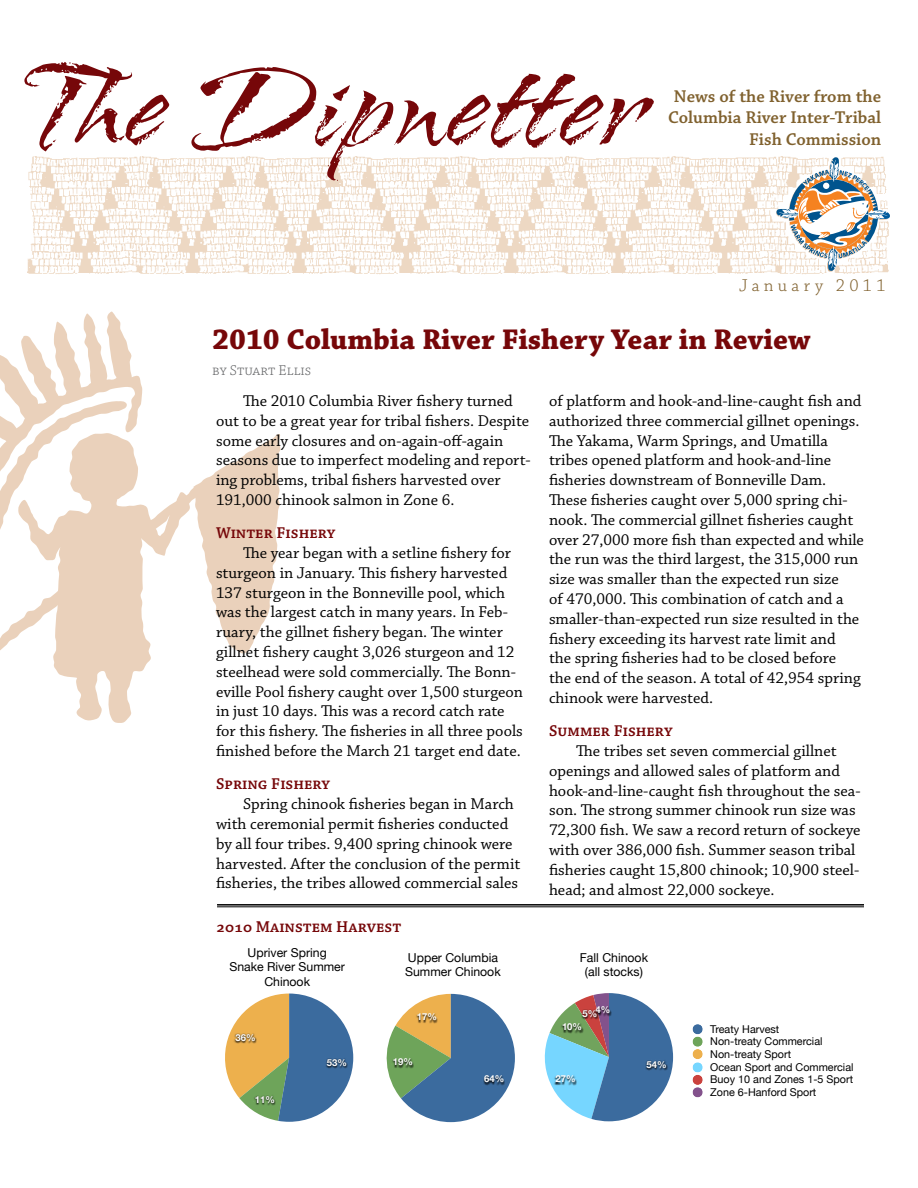
<style>
.page{position:relative;width:918px;height:1188px;background:#fff}
.page>*{position:absolute;margin:0;border:0;box-sizing:border-box;transform-origin:0 0}
.t1{font:135.15px "Arid ITC";color:#760709}
.t2{font:700 30px "Chaparral Pro";color:#760709}
.t3{font:600 18px/21.6px "Chaparral Pro";color:#80612e;text-align:right}
.t4{font:300 18px "Chaparral Pro";letter-spacing:.24em;color:#80612e}
.t5{font:16.5px/19.8px "Chaparral Pro";color:#000}
.t6{font:600 16.5px "Chaparral Pro";color:#760709}
.t7{font:300 15px "Chaparral Pro";color:#636466}
.t8{font:12.3px/14.7px "Helvetica Neue";color:#000;text-align:center}
.t9{font:10.8px/12.5px "Helvetica Neue";color:#000}
.t10{font:700 9.6px "Helvetica Neue";color:#fff}
</style>
<div class="page">
<svg style="left:61px;top:675px;width:72px;height:48px;fill:#ebd4bf"></svg>
<svg style="left:0;top:311px;width:281px;height:364px"></svg>
<img style="left:27px;top:156px;width:862px;height:119px">
<svg style="left:776px;top:157px;width:114px;height:114px"></svg>
<svg style="left:225px;top:994px;width:128px;height:128px"></svg>
<img style="left:234px;top:1033px;width:23px;height:11px">
<img style="left:254px;top:1095px;width:22px;height:11px">
<img style="left:325px;top:1058px;width:23px;height:11px">
<svg style="left:386px;top:994px;width:129px;height:128px"></svg>
<img style="left:415px;top:1012px;width:23px;height:11px">
<img style="left:392px;top:1057px;width:21px;height:11px">
<img style="left:482px;top:1074px;width:23px;height:11px">
<svg style="left:544px;top:993px;width:129px;height:128px"></svg>
<img style="left:594px;top:1005px;width:17px;height:11px">
<img style="left:581px;top:1009px;width:17px;height:11px">
<img style="left:561px;top:1022px;width:22px;height:11px">
<img style="left:554px;top:1074px;width:22px;height:11px">
<img style="left:645px;top:1060px;width:22px;height:11px">
<svg style="left:692px;top:1024px;width:11px;height:74px"></svg>
<hr style="left:217px;top:904px;width:647px;height:2px;background:#000">
<hr style="left:217px;top:907px;width:647px;height:1px;background:#000">
<h1 class="t1" style="left:26px;top:35px;width:620px">The Dipnetter</h1>
<p class="t3" style="left:668px;top:86px;width:215px">News of the River from the<br>Columbia River Inter-Tribal<br>Fish Commission</p>
<p class="t4" style="left:739px;top:275px;width:148px">January 2011</p>
<h2 class="t2" style="left:212px;top:322px;width:600px">2010 Columbia River Fishery Year in Review</h2>
<p class="t7" style="left:212px;top:362px;width:101px">by Stuart Ellis</p>
<p class="t5" style="left:216px;top:391px;width:316px;text-indent:27px">The 2010 Columbia River fishery turned out to be a great year for tribal fishers. Despite some early closures and on-again-off-again seasons due to imperfect modeling and report&shy;ing problems, tribal fishers harvested over 191,000 chinook salmon in Zone 6.</p>
<p class="t6" style="left:216px;top:524px;width:121px">Winter Fishery</p>
<p class="t5" style="left:216px;top:544px;width:308px;text-indent:27px">The year began with a setline fishery for sturgeon in January. This fishery harvested 137 sturgeon in the Bonneville pool, which was the largest catch in many years. In Feb&shy;ruary, the gillnet fishery began. The winter gillnet fishery caught 3,026 sturgeon and 12 steelhead were sold commercially. The Bonn&shy;eville Pool fishery caught over 1,500 sturgeon in just 10 days. This was a record catch rate for this fishery. The fisheries in all three pools finished before the March 21 target end date.</p>
<p class="t6" style="left:216px;top:775px;width:116px">Spring Fishery</p>
<p class="t5" style="left:216px;top:795px;width:306px;text-indent:27px">Spring chinook fisheries began in March with ceremonial permit fisheries conducted by all four tribes. 9,400 spring chinook were harvested. After the conclusion of the permit fisheries, the tribes allowed commercial sales</p>
<p class="t6" style="left:216px;top:918px;width:187px">2010 Mainstem Harvest</p>
<p class="t5" style="left:549px;top:391px;width:316px">of platform and hook-and-line-caught fish and authorized three commercial gillnet openings.<br>The Yakama, Warm Springs, and Umatilla tribes opened platform and hook-and-line fisheries downstream of Bonneville Dam.<br>These fisheries caught over 5,000 spring chi&shy;nook. The commercial gillnet fisheries caught over 27,000 more fish than expected and while the run was the third largest, the 315,000 run size was smaller than the expected run size<br>of 470,000. This combination of catch and a smaller-than-expected run size resulted in the fishery exceeding its harvest rate limit and<br>the spring fisheries had to be closed before<br>the end of the season. A total of 42,954 spring chinook were harvested.</p>
<p class="t6" style="left:549px;top:722px;width:125px">Summer Fishery</p>
<p class="t5" style="left:549px;top:742px;width:313px;text-indent:27px">The tribes set seven commercial gillnet openings and allowed sales of platform and hook-and-line-caught fish throughout the sea&shy;son. The strong summer chinook run size was 72,300 fish. We saw a record return of sockeye with over 386,000 fish. Summer season tribal fisheries caught 15,800 chinook; 10,900 steel&shy;head; and almost 22,000 sockeye.</p>
<p class="t8" style="left:229px;top:945px;width:117px">Upriver Spring<br>Snake River Summer<br>Chinook</p>
<p class="t8" style="left:405px;top:950px;width:97px;text-align:left">Upper Columbia<br>Summer Chinook</p>
<p class="t8" style="left:580px;top:950px;width:70px">Fall Chinook (all stocks)</p>
<p class="t10" style="left:236px;top:1031px;width:22px">36%</p>
<p class="t10" style="left:255px;top:1094px;width:22px">11%</p>
<p class="t10" style="left:327px;top:1056px;width:22px">53%</p>
<p class="t10" style="left:417px;top:1011px;width:22px">17%</p>
<p class="t10" style="left:393px;top:1056px;width:22px">19%</p>
<p class="t10" style="left:484px;top:1073px;width:22px">64%</p>
<p class="t10" style="left:583px;top:1006px;width:29px">5%4%</p>
<p class="t10" style="left:562px;top:1021px;width:22px">10%</p>
<p class="t10" style="left:556px;top:1073px;width:22px">27%</p>
<p class="t9" style="left:710px;top:1023px;width:114px">Treaty Harvest<br>Non-treaty Commercial<br>Non-treaty Sport</p>
<p class="t10" style="left:647px;top:1058px;width:22px">54%</p>
<p class="t9" style="left:710px;top:1061px;width:145px;text-align:justify">Ocean Sport and Commercial Buoy 10 and Zones 1-5 Sport Zone 6-Hanford Sport</p>
</div>
